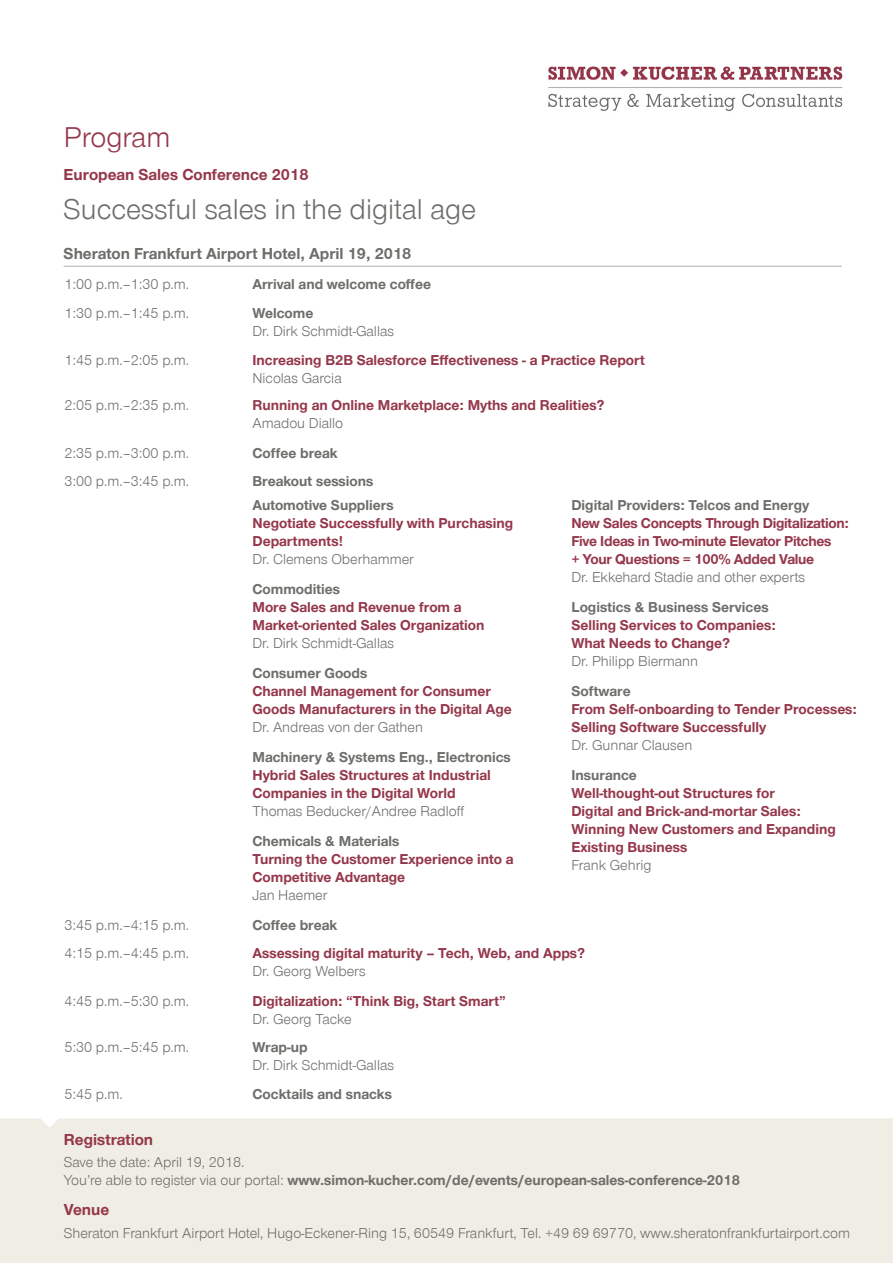
<style>
.page{position:relative;width:893px;height:1263px;background:#fff}
.page>*{position:absolute;margin:0;border:0;box-sizing:border-box;transform-origin:0 0}
.t1{font:27px "Simon Kucher";color:#6d6e6a}
.t2{font:27px "Simon Kucher";color:#95374b}
.t3{font:700 15px "Simon Kucher";color:#95374b}
.t4{font:700 15px "Simon Kucher";color:#6d6e6a}
.t5{font:700 13.5px/18px "Simon Kucher";color:#95374b}
.t6{font:13.5px "Simon Kucher";color:#6d6e6a}
.t7{font:700 13.5px/18px "Simon Kucher";color:#6d6e6a}
.t8{font:700 13.5px/18px "Simon Kucher";letter-spacing:-.02em;color:#95374b}
.s1{font-weight:400}
</style>
<div class="page">
<div style="left:0;top:1118px;width:893px;height:145px;background:#f0eee4"></div>
<img style="left:548px;top:66px;width:295px;height:45px">
<hr style="left:64px;top:266px;width:778px;height:1px;background:#b6b6b5">
<h1 class="t2" style="left:64px;top:122px;width:108px">Program</h1>
<p class="t3" style="left:64px;top:166px;width:246px">European Sales Conference 2018</p>
<h1 class="t1" style="left:64px;top:194px;width:414px">Successful sales in the digital age</h1>
<p class="t4" style="left:64px;top:245px;width:349px">Sheraton Frankfurt Airport Hotel, April 19, 2018</p>
<p class="t6" style="left:65px;top:276px;width:126px">1:00 p.m.–1:30 p.m.</p>
<p class="t7" style="left:252px;top:275px;width:180px">Arrival and welcome coffee</p>
<p class="t6" style="left:65px;top:305px;width:126px">1:30 p.m.–1:45 p.m.</p>
<p class="t7" style="left:252px;top:304px;width:62px">Welcome</p>
<p class="t6" style="left:252px;top:323px;width:143px">Dr. Dirk Schmidt-Gallas</p>
<p class="t6" style="left:65px;top:352px;width:126px">1:45 p.m.–2:05 p.m.</p>
<p class="t5" style="left:252px;top:351px;width:394px">Increasing B2B Salesforce Effectiveness - a Practice Report</p>
<p class="t6" style="left:252px;top:370px;width:91px">Nicolas Garcia</p>
<p class="t6" style="left:65px;top:398px;width:126px">2:05 p.m.–2:35 p.m.</p>
<p class="t5" style="left:252px;top:397px;width:354px">Running an Online Marketplace: Myths and Realities?</p>
<p class="t6" style="left:252px;top:416px;width:92px">Amadou Diallo</p>
<p class="t6" style="left:65px;top:445px;width:126px">2:35 p.m.–3:00 p.m.</p>
<p class="t7" style="left:252px;top:444px;width:87px">Coffee break</p>
<p class="t6" style="left:65px;top:473px;width:126px">3:00 p.m.–3:45 p.m.</p>
<p class="t7" style="left:252px;top:469px;width:143px;line-height:23.9px">Breakout sessions<br>Automotive Suppliers</p>
<p class="t5" style="left:252px;top:514px;width:262px">Negotiate Successfully with Purchasing<br>Departments!</p>
<p class="t6" style="left:252px;top:551px;width:163px">Dr. Clemens Oberhammer</p>
<p class="t7" style="left:252px;top:580px;width:89px">Commodities</p>
<p class="t5" style="left:252px;top:598px;width:233px">More Sales and Revenue from a<br>Market-oriented Sales Organization</p>
<p class="t6" style="left:252px;top:635px;width:143px">Dr. Dirk Schmidt-Gallas</p>
<p class="t7" style="left:252px;top:664px;width:116px">Consumer Goods</p>
<p class="t5" style="left:252px;top:682px;width:261px">Channel Management for Consumer<br>Goods Manufacturers in the Digital Age</p>
<p class="t6" style="left:252px;top:719px;width:172px">Dr. Andreas von der Gathen</p>
<p class="t7" style="left:252px;top:748px;width:260px">Machinery &amp; Systems Eng., Electronics</p>
<p class="t5" style="left:252px;top:766px;width:240px">Hybrid Sales Structures at Industrial<br>Companies in the Digital World</p>
<p class="t6" style="left:252px;top:803px;width:213px">Thomas Beducker/Andree Radloff</p>
<p class="t7" style="left:252px;top:832px;width:148px">Chemicals &amp; Materials</p>
<p class="t5" style="left:252px;top:850px;width:262px">Turning the Customer Experience into a<br>Competitive Advantage</p>
<p class="t6" style="left:252px;top:887px;width:76px">Jan Haemer</p>
<p class="t7" style="left:571px;top:496px;width:240px">Digital Providers: Telcos and Energy</p>
<p class="t8" style="left:571px;top:514px;width:279px">New Sales Concepts Through Digitalization:<br>Five Ideas in Two-minute Elevator Pitches<br>+ Your Questions = 100% Added Value</p>
<p class="t6" style="left:571px;top:569px;width:235px">Dr. Ekkehard Stadie and other experts</p>
<p class="t7" style="left:571px;top:598px;width:199px">Logistics &amp; Business Services</p>
<p class="t5" style="left:571px;top:616px;width:206px">Selling Services to Companies:<br>What Needs to Change?</p>
<p class="t6" style="left:571px;top:653px;width:128px">Dr. Philipp Biermann</p>
<p class="t7" style="left:571px;top:682px;width:61px">Software</p>
<p class="t5" style="left:571px;top:700px;width:287px">From Self-onboarding to Tender Processes:<br>Selling Software Successfully</p>
<p class="t6" style="left:571px;top:737px;width:122px">Dr. Gunnar Clausen</p>
<p class="t7" style="left:571px;top:766px;width:67px">Insurance</p>
<p class="t5" style="left:571px;top:784px;width:266px">Well-thought-out Structures for<br>Digital and Brick-and-mortar Sales:<br>Winning New Customers and Expanding<br>Existing Business</p>
<p class="t6" style="left:571px;top:857px;width:82px">Frank Gehrig</p>
<p class="t6" style="left:65px;top:917px;width:126px">3:45 p.m.–4:15 p.m.</p>
<p class="t7" style="left:252px;top:916px;width:86px">Coffee break</p>
<p class="t6" style="left:65px;top:945px;width:126px">4:15 p.m.–4:45 p.m.</p>
<p class="t5" style="left:252px;top:944px;width:334px">Assessing digital maturity – Tech, Web, and Apps?</p>
<p class="t6" style="left:252px;top:963px;width:115px">Dr. Georg Welbers</p>
<p class="t6" style="left:65px;top:993px;width:126px">4:45 p.m.–5:30 p.m.</p>
<p class="t5" style="left:252px;top:992px;width:255px">Digitalization: “Think Big, Start Smart”</p>
<p class="t6" style="left:252px;top:1011px;width:101px">Dr. Georg Tacke</p>
<p class="t6" style="left:65px;top:1039px;width:126px">5:30 p.m.–5:45 p.m.</p>
<p class="t7" style="left:252px;top:1038px;width:57px">Wrap-up</p>
<p class="t6" style="left:252px;top:1057px;width:143px">Dr. Dirk Schmidt-Gallas</p>
<p class="t6" style="left:65px;top:1086px;width:60px">5:45 p.m.</p>
<p class="t7" style="left:252px;top:1085px;width:141px">Cocktails and snacks</p>
<p class="t3" style="left:64px;top:1131px;width:91px">Registration</p>
<p class="t7" style="left:64px;top:1153px;width:678px"><span class="s1">Save the date: April 19, 2018.<br>You’re able to register via our portal:</span> www.simon-kucher.com/de/events/european-sales-conference-2018</p>
<p class="t3" style="left:64px;top:1201px;width:47px">Venue</p>
<p class="t6" style="left:64px;top:1225px;width:788px">Sheraton Frankfurt Airport Hotel, Hugo-Eckener-Ring 15, 60549 Frankfurt, Tel. +49 69 69770, www.sheratonfrankfurtairport.com</p>
</div>
